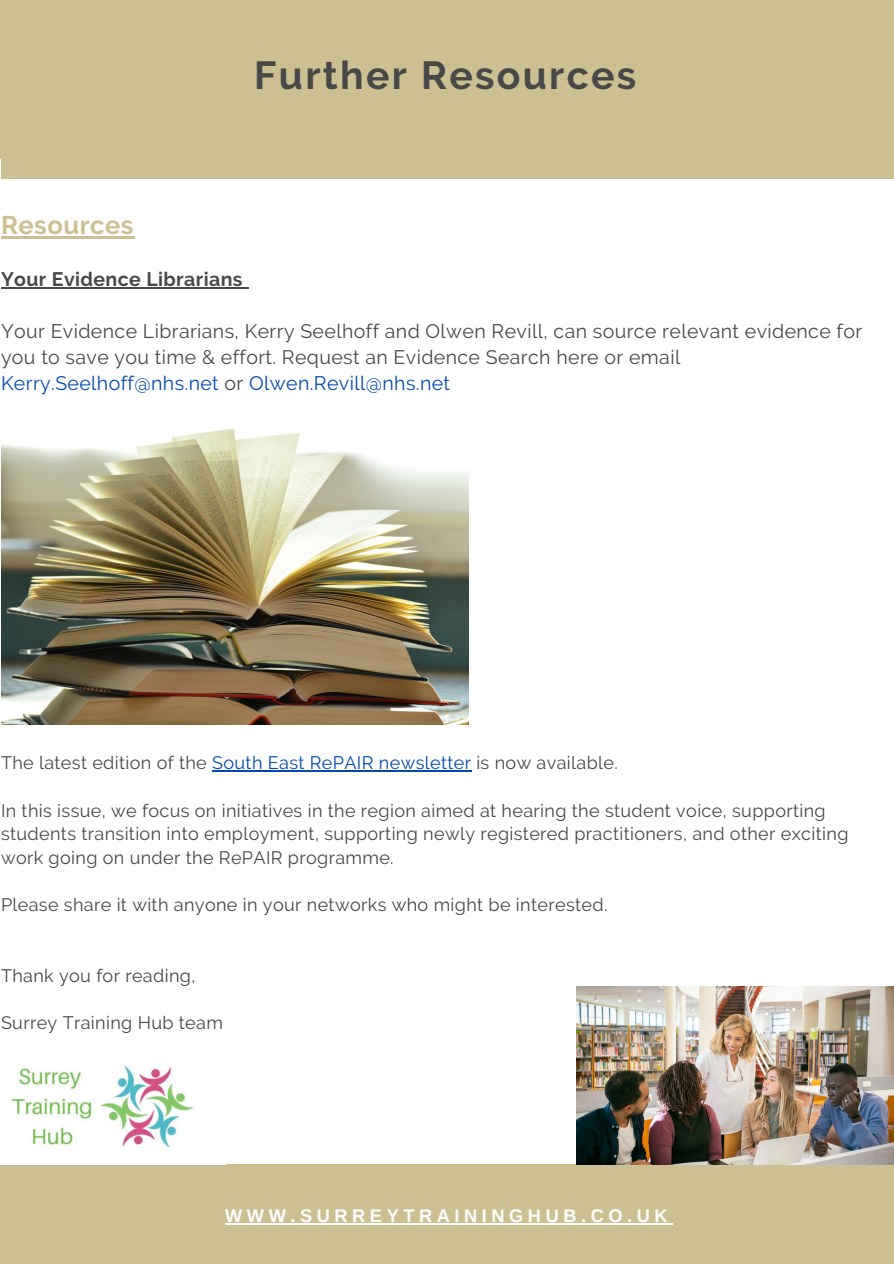
<style>
.page{position:relative;width:894px;height:1264px;background:#fff}
.page>*{position:absolute;margin:0;border:0;box-sizing:border-box;transform-origin:0 0}
.t1{font:700 39px "Raleway";letter-spacing:.06em;color:#484848}
.t2{font:700 25.5px "Raleway";letter-spacing:.02em;color:#ccbf92}
.t3{font:19.5px "Raleway";letter-spacing:.02em;color:#484848}
.t4{font:19.5px "Raleway";letter-spacing:.02em;color:#004aad}
.t5{font:700 19.5px "Raleway";letter-spacing:.02em;color:#484848}
.t6{font:700 18.15px "Arimo";letter-spacing:.25em;color:#fff}
.t7{font:18px/23.5px "Raleway";letter-spacing:.02em;color:#484848}
.s1{color:#484848}
.s2{color:#004aad}
</style>
<div class="page">
<div style="left:0;top:1164px;width:893px;height:99px;background:#ccbf92"></div>
<div style="left:0;top:0;width:893px;height:158px;background:#ccbf92"></div>
<div style="left:1px;top:20px;width:892px;height:158px;background:#ccbf92"></div>
<hr style="left:1px;top:236px;width:133px;height:2px;background:#ccbf92">
<hr style="left:1px;top:287px;width:242px;height:2px;background:#484848">
<hr style="left:212px;top:770px;width:259px;height:1px;background:#004aad">
<img style="left:1px;top:428px;width:467px;height:296px">
<img style="left:576px;top:986px;width:317px;height:178px">
<hr style="left:225px;top:1222px;width:447px;height:2px;background:#fff">
<img style="left:11px;top:1065px;width:183px;height:83px">
<p class="t1" style="left:254px;top:53px;width:383px">Further Resources</p>
<p class="t2" style="left:1px;top:210px;width:134px">Resources</p>
<p class="t5" style="left:1px;top:268px;width:243px">Your Evidence Librarians</p>
<p class="t3" style="left:1px;top:320px;width:862px">Your Evidence Librarians, Kerry Seelhoff and Olwen Revill, can source relevant evidence for</p>
<p class="t3" style="left:1px;top:345px;width:680px">you to save you time &amp; effort. Request an Evidence Search here or email</p>
<p class="t4" style="left:1px;top:371px;width:450px">Kerry.Seelhoff@nhs.net <span class="s1">or</span> Olwen.Revill@nhs.net</p>
<p class="t7" style="left:1px;top:751px;width:618px">The latest edition of the <span class="s2">South East RePAIR newsletter</span> is now available.</p>
<p class="t7" style="left:1px;top:798px;width:848px">In this issue, we focus on initiatives in the region aimed at hearing the student voice, supporting students transition into employment, supporting newly registered practitioners, and other exciting work going on under the RePAIR programme.</p>
<p class="t7" style="left:1px;top:892px;width:607px">Please share it with anyone in your networks who might be interested.</p>
<p class="t7" style="left:1px;top:963px;width:196px">Thank you for reading,</p>
<p class="t7" style="left:1px;top:1010px;width:223px">Surrey Training Hub team</p>
<p class="t6" style="left:225px;top:1205px;width:444px">WWW.SURREYTRAININGHUB.CO.UK</p>
</div>
